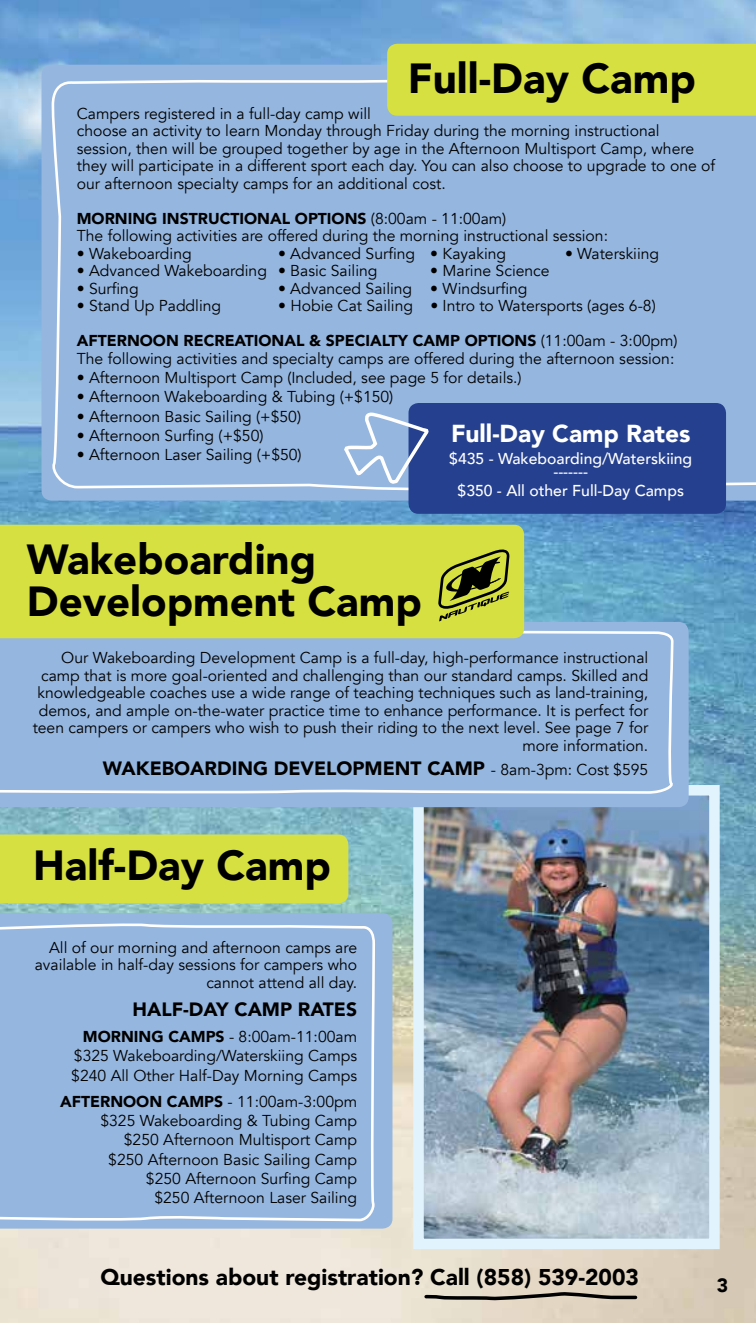
<style>
.page{position:relative;width:756px;height:1323px;background:#fff}
.page>*{position:absolute;margin:0;border:0;box-sizing:border-box;transform-origin:0 0}
.t1{font:900 42px/42px "Avenir";color:#000}
.t2{font:900 24.5px "Avenir";color:#fff}
.t3{font:900 22.75px "Avenir";color:#000}
.t4{font:900 19.25px "Avenir";color:#000}
.t5{font:15.75px/17.5px "Avenir";color:#000;text-align:right}
.t6{font:500 15.75px/12.2px "Avenir";color:#fff;text-align:center}
.s1{font-weight:900}
.s2{font-weight:400;font-size:15.75px}
</style>
<div class="page">
<img style="left:0;top:0;width:756px;height:1323px">
<img style="left:424px;top:796px;width:285px;height:442px">
<div style="left:413px;top:785px;width:307px;height:464px;border:10px solid #e1f4fd"></div>
<div style="left:0;top:913px;width:392px;height:316px;background:#95b6df"></div>
<div style="left:0;top:923px;width:378px;height:301px;background:#95b6df"></div>
<div style="left:0;top:835px;width:348px;height:68px;background:#d6e040"></div>
<svg style="left:423px;top:1289px;width:216px;height:14px;background:#aba395"></svg>
<div style="left:0;top:622px;width:689px;height:185px;background:#95b6df"></div>
<div style="left:0;top:630px;width:678px;height:166px;background:#95b6df"></div>
<div style="left:0;top:525px;width:524px;height:113px;background:#d6e040"></div>
<svg style="left:438px;top:549px;width:71px;height:72px;background:#90962b"></svg>
<div style="left:42px;top:65px;width:714px;height:436px;background:#95b6df"></div>
<div style="left:48px;top:73px;width:708px;height:418px;background:#95b6df"></div>
<div style="left:409px;top:403px;width:317px;height:111px;background:#25408f;border-radius:10px"></div>
<svg style="left:343px;top:411px;width:86px;height:74px"></svg>
<div style="left:387px;top:44px;width:369px;height:72px;background:#d6e040"></div>
<h1 class="t1" style="left:408px;top:56px;width:289px">Full-Day Camp</h1>
<p class="t5" style="left:77px;top:105px;width:640px;text-align:left">Campers registered in a full-day camp will<br>choose an activity to learn Monday through Friday during the morning instructional session, then will be grouped together by age in the Afternoon Multisport Camp, where they will participate in a different sport each day. You can also choose to upgrade to one of our afternoon specialty camps for an additional cost.</p>
<p class="t5" style="left:77px;top:210px;width:533px;text-align:left"><span class="s1">MORNING INSTRUCTIONAL OPTIONS</span> (8:00am - 11:00am)<br>The following activities are offered during the morning instructional session:</p>
<p class="t5" style="left:77px;top:245px;width:116px">• Wakeboarding</p>
<p class="t5" style="left:278px;top:245px;width:230px">• Advanced Surfing • Kayaking</p>
<p class="t5" style="left:565px;top:245px;width:96px">• Waterskiing</p>
<p class="t5" style="left:77px;top:262px;width:302px">• Advanced Wakeboarding • Basic Sailing</p>
<p class="t5" style="left:430px;top:262px;width:121px">• Marine Science</p>
<p class="t5" style="left:77px;top:280px;width:63px">• Surfing</p>
<p class="t5" style="left:278px;top:280px;width:251px">• Advanced Sailing • Windsurfing</p>
<p class="t5" style="left:77px;top:297px;width:146px">• Stand Up Paddling</p>
<p class="t5" style="left:278px;top:297px;width:379px">• Hobie Cat Sailing • Intro to Watersports (ages 6-8)</p>
<p class="t5" style="left:77px;top:332px;width:602px;text-align:left"><span class="s1">AFTERNOON RECREATIONAL &amp; SPECIALTY CAMP OPTIONS</span> (11:00am - 3:00pm)<br>The following activities and specialty camps are offered during the afternoon session:</p>
<p class="t5" style="left:77px;top:369px;width:446px">• Afternoon Multisport Camp (Included, see page 5 for details.)</p>
<p class="t5" style="left:77px;top:388px;width:318px">• Afternoon Wakeboarding &amp; Tubing (+$150)</p>
<p class="t5" style="left:77px;top:408px;width:226px">• Afternoon Basic Sailing (+$50)</p>
<p class="t5" style="left:77px;top:427px;width:188px">• Afternoon Surfing (+$50)</p>
<p class="t5" style="left:77px;top:446px;width:226px">• Afternoon Laser Sailing (+$50)</p>
<h2 class="t2" style="left:451px;top:412px;width:241px">Full-Day Camp Rates</h2>
<p class="t6" style="left:449px;top:452px;width:244px">$435 - Wakeboarding/Waterskiing -------</p>
<p class="t6" style="left:458px;top:484px;width:228px">$350 - All other Full-Day Camps</p>
<h1 class="t1" style="left:27px;top:537px;width:397px">Wakeboarding<br>Development Camp</h1>
<p class="t5" style="left:33px;top:649px;width:617px">Our Wakeboarding Development Camp is a full-day, high-performance instructional camp that is more goal-oriented and challenging than our standard camps. Skilled and knowledgeable coaches use a wide range of teaching techniques such as land-training, demos, and ample on-the-water practice time to enhance performance. It is perfect for teen campers or campers who wish to push their riding to the next level. See page 7 for more information.</p>
<p class="t4" style="left:103px;top:752px;width:547px">WAKEBOARDING DEVELOPMENT CAMP <span class="s2">- 8am-3pm: Cost $595</span></p>
<h1 class="t1" style="left:33px;top:843px;width:299px">Half-Day Camp</h1>
<p class="t5" style="left:35px;top:939px;width:324px">All of our morning and afternoon camps are available in half-day sessions for campers who cannot attend all day.</p>
<p class="t4" style="left:133px;top:993px;width:226px">HALF-DAY CAMP RATES</p>
<p class="t5" style="left:71px;top:1027px;width:287px;line-height:19.2px;text-align:justify;text-indent:12px"><span class="s1">MORNING CAMPS</span> - 8:00am-11:00am $325 Wakeboarding/Waterskiing Camps $240 All Other Half-Day Morning Camps</p>
<p class="t5" style="left:60px;top:1092px;width:298px;line-height:19.2px"><span class="s1">AFTERNOON CAMPS</span> - 11:00am-3:00pm $325 Wakeboarding &amp; Tubing Camp<br>$250 Afternoon Multisport Camp<br>$250 Afternoon Basic Sailing Camp<br>$250 Afternoon Surfing Camp<br>$250 Afternoon Laser Sailing</p>
<h3 class="t3" style="left:100px;top:1257px;width:540px">Questions about registration? Call (858) 539-2003</h3>
<p class="t4" style="left:717px;top:1269px;width:13px">3</p>
</div>
